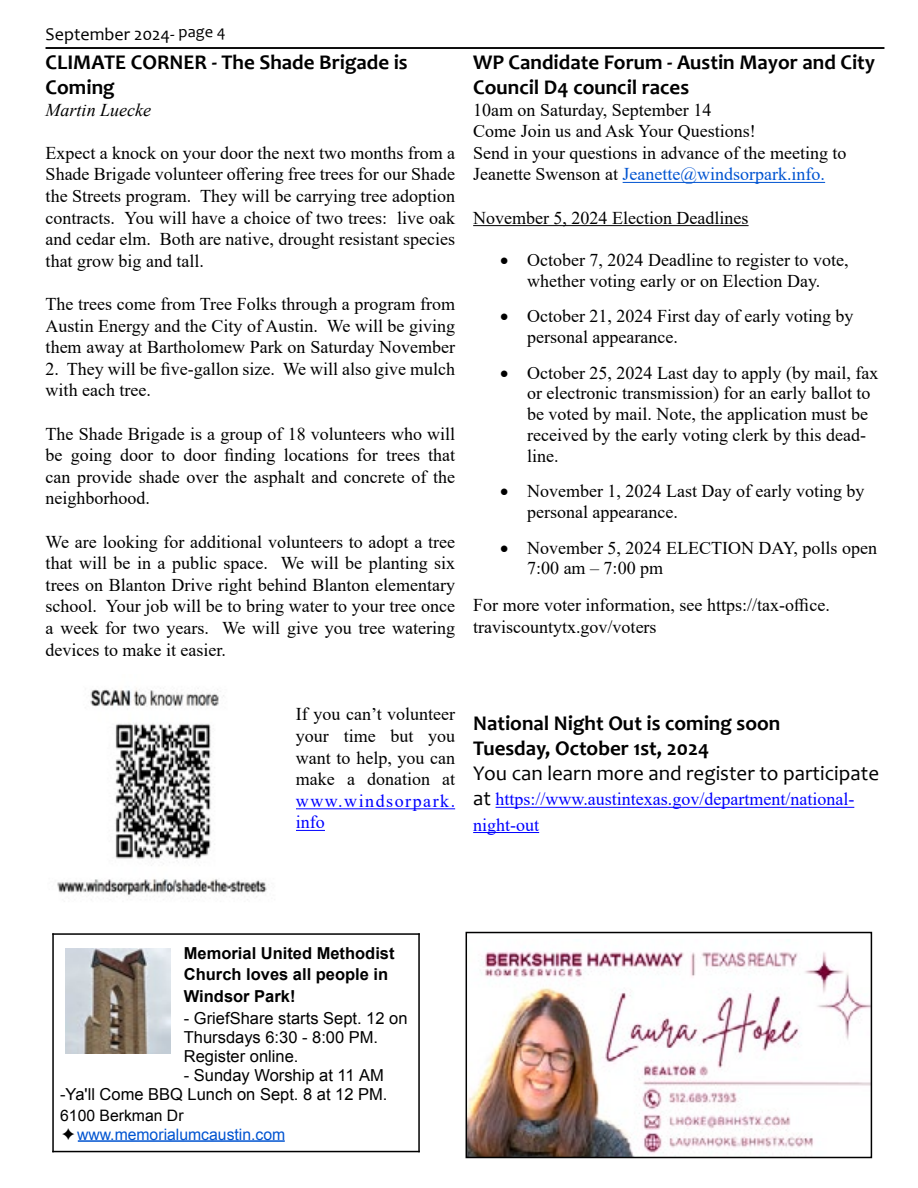
<style>
.page{position:relative;width:918px;height:1188px;background:#fff}
.page>*{position:absolute;margin:0;border:0;box-sizing:border-box;transform-origin:0 0}
.t1{font:700 21px/25.2px "Candara";color:#000}
.t2{font:21px "Candara";color:#000}
.t3{font:18px/21.6px "Times New Roman";color:#000}
.t4{font:18px/25.2px "Times New Roman";color:#00f}
.t5{font:18px/21.6px "Times New Roman";letter-spacing:.085em;color:#00f}
.t6{font:18px "Candara";color:#000}
.t7{font:italic 18px "Times New Roman";color:#000}
.t8{font:16.5px/19px "Arial";color:#000}
.t9{font:700 16.5px/21.8px "Arial";color:#000}
.t10{font:15.75px/18.8px "Arial";color:#0054d1}
.s1{color:#0054d1}
.s2{font-family:"Candara";font-size:21px;color:#000}
.s3{color:#000}
.s4{font-family:"MS P Gothic";font-size:16.5px;color:#000}
</style>
<div class="page">
<hr style="left:46px;top:47px;width:838px;height:2px;background:#000">
<hr style="left:296px;top:808px;width:159px;height:1px;background:#00f">
<svg style="left:296px;top:830px;width:29px;height:1px"></svg>
<hr style="left:623px;top:182px;width:202px;height:1px;background:#0054d1">
<hr style="left:473px;top:225px;width:276px;height:1px;background:#000">
<hr style="left:496px;top:807px;width:358px;height:1px;background:#00f">
<hr style="left:473px;top:832px;width:66px;height:1px;background:#00f">
<img style="left:469px;top:951px;width:400px;height:204px">
<div style="left:466px;top:932px;width:406px;height:226px;border:2px solid #000"></div>
<hr style="left:78px;top:1140px;width:207px;height:2px;background:#0054d1">
<hr style="left:52px;top:933px;width:2px;height:219px;background:#000">
<hr style="left:418px;top:933px;width:2px;height:219px;background:#000">
<hr style="left:52px;top:933px;width:368px;height:2px;background:#000">
<hr style="left:52px;top:1151px;width:368px;height:1px;background:#000">
<img style="left:66px;top:949px;width:104px;height:104px">
<img style="left:57px;top:688px;width:212px;height:212px">
<p class="t6" style="left:46px;top:23px;width:181px">September 2024- <sup>page</sup> <sup>4</sup></p>
<p class="t1" style="left:46px;top:49px;width:364px">CLIMATE CORNER - The Shade Brigade is<br>Coming</p>
<p class="t7" style="left:46px;top:97px;width:107px">Martin Luecke</p>
<p class="t3" style="left:46px;top:141px;width:411px;text-align:justify">Expect a knock on your door the next two months from a Shade Brigade volunteer offering free trees for our Shade the Streets program. They will be carrying tree adoption contracts. You will have a choice of two trees: live oak and cedar elm. Both are native, drought resistant species that grow big and tall.</p>
<p class="t3" style="left:46px;top:293px;width:411px;text-align:justify">The trees come from Tree Folks through a program from Austin Energy and the City of Austin. We will be giving them away at Bartholomew Park on Saturday November</p>
<p class="t3" style="left:46px;top:357px;width:411px">2. They will be five-gallon size. We will also give mulch with each tree.</p>
<p class="t3" style="left:46px;top:422px;width:411px;text-align:justify">The Shade Brigade is a group of 18 volunteers who will be going door to door finding locations for trees that can provide shade over the asphalt and concrete of the neighborhood.</p>
<p class="t3" style="left:46px;top:530px;width:411px;text-align:justify">We are looking for additional volunteers to adopt a tree that will be in a public space. We will be planting six trees on Blanton Drive right behind Blanton elementary school. Your job will be to bring water to your tree once a week for two years. We will give you tree watering devices to make it easier.</p>
<p class="t1" style="left:473px;top:49px;width:404px">WP Candidate Forum - Austin Mayor and City<br>Council D4 council races</p>
<p class="t3" style="left:473px;top:98px;width:375px">10am on Saturday, September 14<br>Come Join us and Ask Your Questions!<br>Send in your questions in advance of the meeting to Jeanette Swenson at <span class="s1">Jeanette@windsorpark.info.</span></p>
<p class="t3" style="left:473px;top:206px;width:277px">November 5, 2024 Election Deadlines</p>
<p class="t3" style="left:500px;top:249px;width:350px;line-height:20.7px;text-align:center">• October 7, 2024 Deadline to register to vote, whether voting early or on Election Day.</p>
<p class="t3" style="left:527px;top:305px;width:328px;line-height:20.7px;text-indent:-27px">• October 21, 2024 First day of early voting by personal appearance.</p>
<p class="t3" style="left:527px;top:362px;width:353px;line-height:20.7px;text-indent:-27px">• October 25, 2024 Last day to apply (by mail, fax or electronic transmission) for an early ballot to be voted by mail. Note, the application must be received by the early voting clerk by this dead&shy;line.</p>
<p class="t3" style="left:527px;top:480px;width:339px;line-height:20.7px;text-indent:-27px">• November 1, 2024 Last Day of early voting by personal appearance.</p>
<p class="t3" style="left:527px;top:537px;width:351px;line-height:20.7px;text-indent:-27px">• November 5, 2024 ELECTION DAY, polls open<br>7:00 am – 7:00 pm</p>
<p class="t3" style="left:473px;top:594px;width:358px">For more voter information, see https://tax-office. traviscountytx.gov/voters</p>
<p class="t3" style="left:296px;top:703px;width:161px;text-align:justify">If you can’t volunteer your time but you want to help, you can make a donation at</p>
<p class="t5" style="left:296px;top:789px;width:161px">www.windsorpark. info</p>
<p class="t1" style="left:473px;top:710px;width:309px">National Night Out is coming soon<br>Tuesday, October 1st, 2024</p>
<p class="t2" style="left:473px;top:760px;width:407px">You can learn more and register to participate</p>
<p class="t4" style="left:473px;top:786px;width:383px"><span class="s2">at</span> https://www.austintexas.gov/department/national&shy;night-out</p>
<p class="t9" style="left:184px;top:942px;width:212px">Memorial United Methodist<br>Church loves all people in<br>Windsor Park!</p>
<p class="t8" style="left:184px;top:1009px;width:225px">- GriefShare starts Sept. 12 on<br>Thursdays 6:30 - 8:00 PM.<br>Register online.</p>
<p class="t8" style="left:60px;top:1066px;width:329px;text-align:right">- Sunday Worship at 11 AM<br>-Ya'll Come BBQ Lunch on Sept. 8 at 12 PM.</p>
<p class="t10" style="left:60px;top:1106px;width:227px"><span class="s3">6100 Berkman Dr </span><span class="s4">✦</span>www.memorialumcaustin.com</p>
</div>
